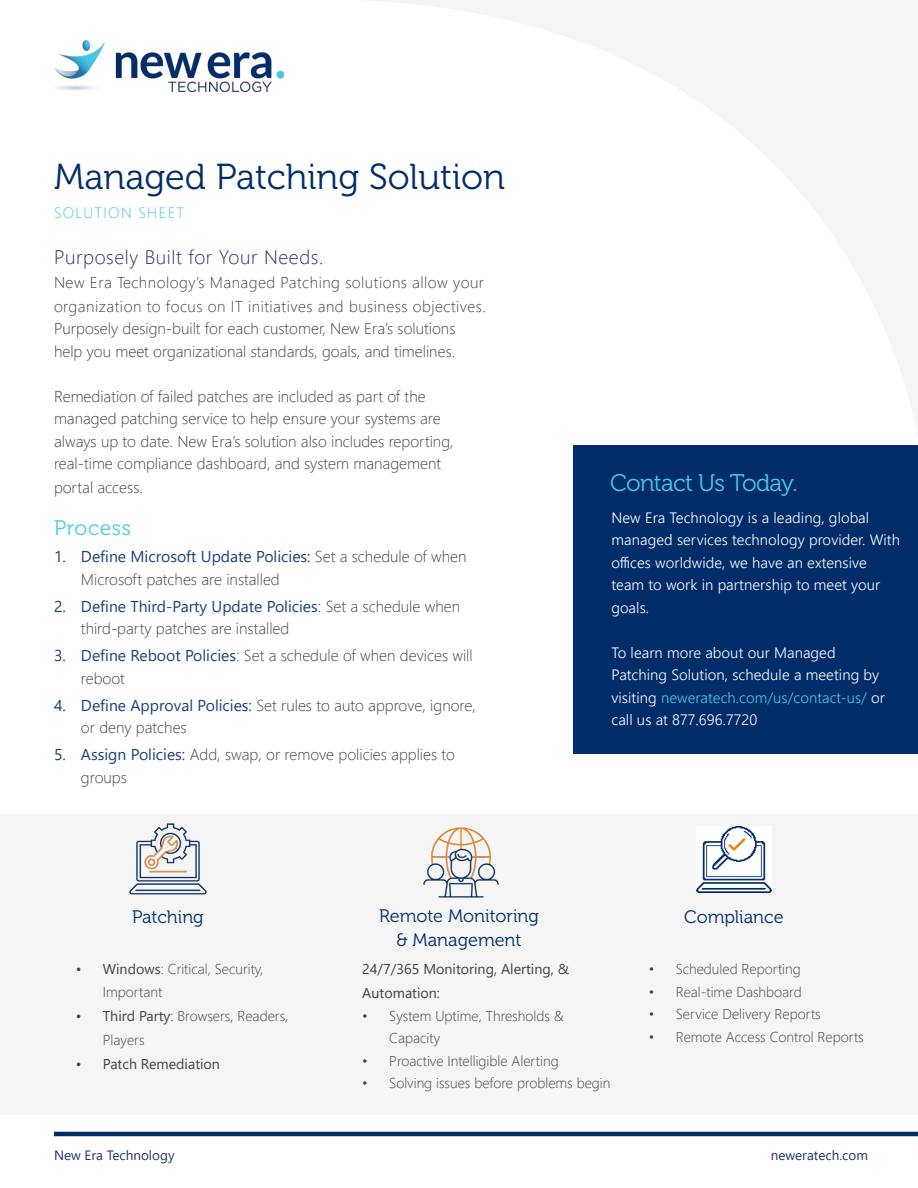
<style>
.page{position:relative;width:918px;height:1188px;background:#fff}
.page>*{position:absolute;margin:0;border:0;box-sizing:border-box;transform-origin:0 0}
.t1{font:36px "Museo 300";color:#002e6a}
.t2{font:24px "Museo 300";letter-spacing:-.03em;color:#4ac7e9}
.t3{font:21px "Museo 300";letter-spacing:.03em;color:#4ac7e9}
.t4{font:300 19.5px "Segoe UI";letter-spacing:.03em;color:#203367}
.t5{font:18px/24px "Museo 300";color:#002d6a;text-align:center}
.t6{font:300 15.75px/22.5px "Segoe UI";color:#414042}
.t7{font:300 15.75px/24px "Segoe UI";letter-spacing:.03em;color:#424243}
.t8{font:300 15px/22.5px "Segoe UI";letter-spacing:.005em;color:#fff}
.t9{font:300 15px "Segoe UI";letter-spacing:.09em;color:#4ac7e9}
.t10{font:300 14.25px/22.5px "Segoe UI";color:#414042}
.t11{font:14.25px/24px "Segoe UI";color:#414042}
.t12{font:13.5px "Segoe UI";color:#203366}
.s1{font-weight:400;color:#1a4279}
.s2{font-weight:400}
.s3{color:#4ac7e9}
</style>
<div class="page">
<div style="left:0;top:814px;width:918px;height:301px;background:#f5f5f5"></div>
<hr style="left:54px;top:1132px;width:864px;height:4px;background:#002d6a">
<img style="left:54px;top:41px;width:229px;height:51px">
<img style="left:423px;top:827px;width:76px;height:71px">
<div style="left:573px;top:446px;width:345px;height:308px;background:#002d6a"></div>
<img style="left:129px;top:823px;width:78px;height:72px">
<img style="left:696px;top:826px;width:75px;height:67px">
<h1 class="t1" style="left:54px;top:157px;width:453px">Managed Patching Solution</h1>
<p class="t9" style="left:54px;top:199px;width:132px">SOLUTION SHEET</p>
<p class="t4" style="left:54px;top:239px;width:271px">Purposely Built for Your Needs.</p>
<p class="t7" style="left:54px;top:269px;width:433px">New Era Technology’s Managed Patching solutions allow your organization to focus on IT initiatives and business objectives.</p>
<p class="t6" style="left:54px;top:316px;width:403px">Purposely design-built for each customer, New Era’s solutions help you meet organizational standards, goals, and timelines.</p>
<p class="t6" style="left:54px;top:384px;width:401px">Remediation of failed patches are included as part of the managed patching service to help ensure your systems are always up to date. New Era’s solution also includes reporting, real-time compliance dashboard, and system management</p>
<p class="t6" style="left:54px;top:475px;width:90px">portal access.</p>
<h3 class="t3" style="left:54px;top:517px;width:79px">Process</h3>
<p class="t6" style="left:81px;top:544px;width:387px;text-indent:-27px"><span class="s1">1. Define Microsoft Update Policies:</span> Set a schedule of when<br>Microsoft patches are installed</p>
<p class="t6" style="left:81px;top:593px;width:381px;text-indent:-27px"><span class="s1">2. Define Third-Party Update Policies</span>: Set a schedule when third-party patches are installed</p>
<p class="t6" style="left:81px;top:643px;width:393px;text-indent:-27px"><span class="s1">3. Define Reboot Policies</span>: Set a schedule of when devices will reboot</p>
<p class="t6" style="left:81px;top:693px;width:396px;text-indent:-27px"><span class="s1">4. Define Approval Policies</span><span class="s2">:</span> Set rules to auto approve, ignore, or deny patches</p>
<p class="t6" style="left:81px;top:742px;width:376px;text-indent:-27px"><span class="s1">5. Assign Policies</span><span class="s2">:</span> Add, swap, or remove policies applies to groups</p>
<h2 class="t2" style="left:610px;top:469px;width:189px">Contact Us Today.</h2>
<p class="t8" style="left:611px;top:505px;width:290px">New Era Technology is a leading, global managed services technology provider. With offices worldwide, we have an extensive team to work in partnership to meet your goals.</p>
<p class="t8" style="left:611px;top:640px;width:275px">To learn more about our Managed Patching Solution, schedule a meeting by visiting <span class="s3">neweratech.com/us/contact-us/</span> or call us at 877.696.7720</p>
<p class="t5" style="left:132px;top:906px;width:73px">Patching</p>
<p class="t5" style="left:379px;top:904px;width:161px">Remote Monitoring &amp; Management</p>
<p class="t5" style="left:684px;top:906px;width:101px">Compliance</p>
<p class="t11" style="left:362px;top:956px;width:208px">24/7/365 Monitoring, Alerting, &amp;<br>Automation:</p>
<p class="t10" style="left:389px;top:1003px;width:176px;text-indent:-27px">• System Uptime, Thresholds &amp;<br>Capacity</p>
<p class="t10" style="left:362px;top:1048px;width:198px">• Proactive Intelligible Alerting</p>
<p class="t10" style="left:362px;top:1070px;width:250px">• Solving issues before problems begin</p>
<p class="t10" style="left:103px;top:956px;width:162px;text-indent:-27px"><span class="s2">• Windows</span>: Critical, Security,<br>Important</p>
<p class="t10" style="left:103px;top:1002px;width:187px;line-height:24px;text-indent:-27px"><span class="s2">• Third Party</span>: Browsers, Readers,<br>Players</p>
<p class="t11" style="left:76px;top:1050px;width:146px">• Patch Remediation</p>
<p class="t10" style="left:649px;top:956px;width:154px">• Scheduled Reporting</p>
<p class="t10" style="left:649px;top:979px;width:154px">• Real-time Dashboard</p>
<p class="t10" style="left:649px;top:1001px;width:174px">• Service Delivery Reports</p>
<p class="t10" style="left:649px;top:1024px;width:217px">• Remote Access Control Reports</p>
<p class="t12" style="left:54px;top:1142px;width:122px">New Era Technology</p>
<p class="t12" style="left:771px;top:1142px;width:99px">neweratech.com</p>
</div>
